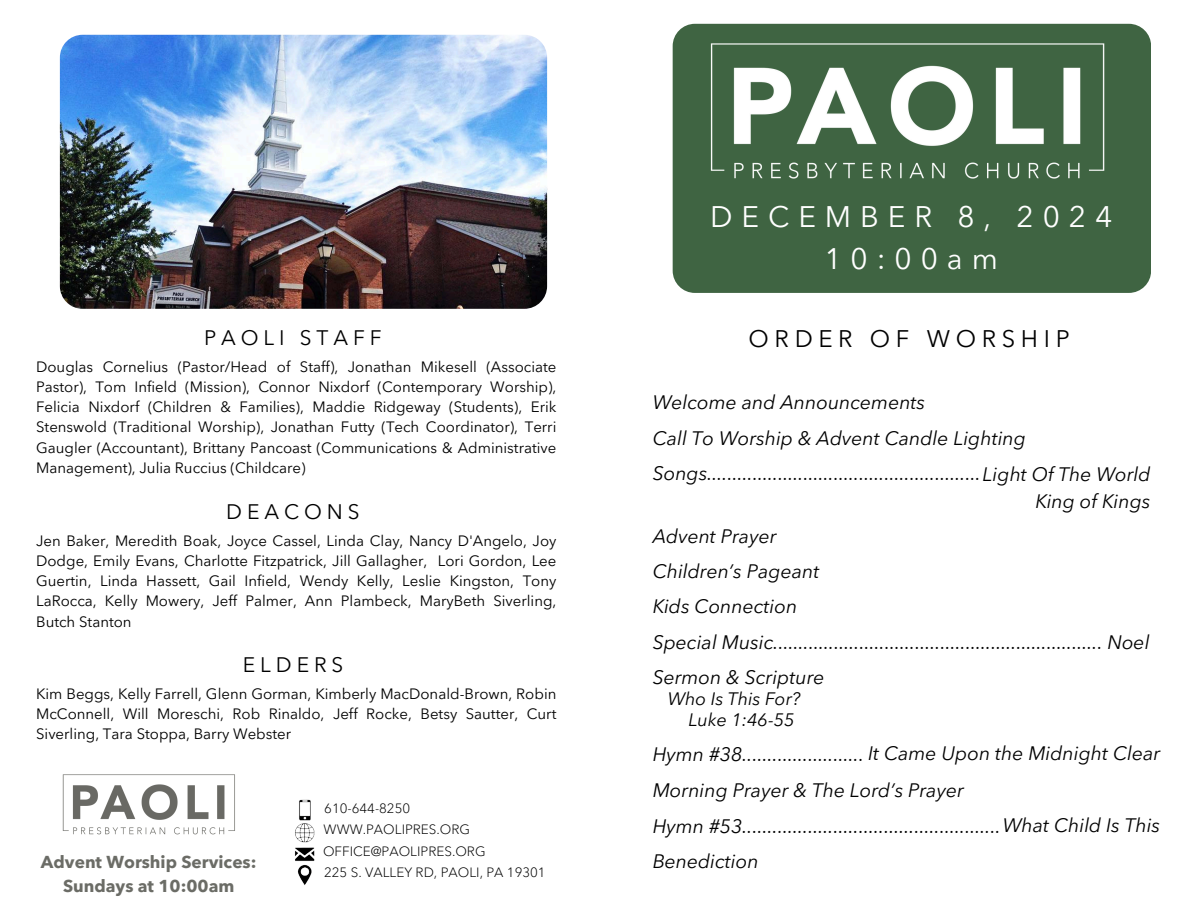
<style>
.page{position:relative;width:1188px;height:918px;background:#fff}
.page>*{position:absolute;margin:0;border:0;box-sizing:border-box;transform-origin:0 0}
.t1{font:29.7px/42.3px "Avenir Next LT Pro";letter-spacing:.3em;color:#fff;text-align:center}
.t2{font:24px "Avenir Next LT Pro";letter-spacing:.235em;color:#000}
.t3{font:21px "Avenir Next LT Pro";letter-spacing:.235em;color:#000}
.t4{font:italic 19.5px "Avenir Next LT Pro";color:#000}
.t5{font:italic 18px "Avenir Next LT Pro";color:#000}
.t6{font:700 17.25px/24px "Avenir Next LT Pro";color:#6b6c66;text-align:center}
.t7{font:15px/20.2px "Avenir Next LT Pro";color:#000;text-align:justify}
.t8{font:300 13.5px "Avenir Next LT Pro";color:#000}
</style>
<div class="page">
<img style="left:62px;top:774px;width:173px;height:61px">
<img style="left:295px;top:799px;width:20px;height:86px">
<div style="left:673px;top:24px;width:478px;height:269px;background:#3f6442;border-radius:22px"></div>
<img style="left:706px;top:23px;width:412px;height:156px">
<img style="left:60px;top:35px;width:487px;height:274px;border-radius:23px">
<p class="t3" style="left:204px;top:325px;width:179px">PAOLI STAFF</p>
<p class="t7" style="left:36px;top:356px;width:522px">Douglas Cornelius (Pastor/Head of Staff), Jonathan Mikesell (Associate Pastor), Tom Infield (Mission), Connor Nixdorf (Contemporary Worship), Felicia Nixdorf (Children &amp; Families), Maddie Ridgeway (Students), Erik Stenswold (Traditional Worship), Jonathan Futty (Tech Coordinator), Terri Gaugler (Accountant), Brittany Pancoast (Communications &amp; Administrative Management), Julia Ruccius (Childcare)</p>
<p class="t3" style="left:226px;top:499px;width:135px">DEACONS</p>
<p class="t7" style="left:36px;top:530px;width:522px">Jen Baker, Meredith Boak, Joyce Cassel, Linda Clay, Nancy D'Angelo, Joy Dodge, Emily Evans, Charlotte Fitzpatrick, Jill Gallagher, Lori Gordon, Lee Guertin, Linda Hassett, Gail Infield, Wendy Kelly, Leslie Kingston, Tony LaRocca, Kelly Mowery, Jeff Palmer, Ann Plambeck, MaryBeth Siverling, Butch Stanton</p>
<p class="t3" style="left:243px;top:652px;width:102px">ELDERS</p>
<p class="t7" style="left:36px;top:683px;width:522px">Kim Beggs, Kelly Farrell, Glenn Gorman, Kimberly MacDonald-Brown, Robin McConnell, Will Moreschi, Rob Rinaldo, Jeff Rocke, Betsy Sautter, Curt Siverling, Tara Stoppa, Barry Webster</p>
<h5 class="t6" style="left:41px;top:850px;width:217px">Advent Worship Services:<br>Sundays at 10:00am</h5>
<h3 class="t8" style="left:324px;top:800px;width:87px">610-644-8250</h3>
<p class="t8" style="left:323px;top:843px;width:164px">OFFICE@PAOLIPRES.ORG</p>
<p class="t8" style="left:324px;top:821px;width:148px">WWW.PAOLIPRES.ORG</p>
<p class="t8" style="left:324px;top:864px;width:223px">225 S. VALLEY RD, PAOLI, PA 19301</p>
<p class="t1" style="left:710px;top:195px;width:404px">DECEMBER 8, 2024<br>10:00am</p>
<h3 class="t2" style="left:749px;top:324px;width:322px">ORDER OF WORSHIP</h3>
<h1 class="t4" style="left:653px;top:391px;width:274px">Welcome and Announcements</h1>
<h4 class="t4" style="left:653px;top:426px;width:375px">Call To Worship &amp; Advent Candle Lighting</h4>
<h2 class="t4" style="left:653px;top:461px;width:499px">Songs......................................................Light Of The World</h2>
<h4 class="t4" style="left:1035px;top:489px;width:117px">King of Kings</h4>
<h4 class="t4" style="left:653px;top:524px;width:125px">Advent Prayer</h4>
<h4 class="t4" style="left:653px;top:559px;width:168px">Children’s Pageant</h4>
<h6 class="t4" style="left:653px;top:595px;width:146px">Kids Connection</h6>
<h4 class="t4" style="left:653px;top:630px;width:498px">Special Music................................................................. Noel</h4>
<h4 class="t4" style="left:653px;top:665px;width:173px">Sermon &amp; Scripture</h4>
<h4 class="t5" style="left:688px;top:709px;width:108px">Luke 1:46-55</h4>
<h4 class="t5" style="left:668px;top:688px;width:134px">Who Is This For?</h4>
<h6 class="t4" style="left:653px;top:743px;width:509px">Hymn #38........................ It Came Upon the Midnight Clear</h6>
<h4 class="t4" style="left:653px;top:778px;width:313px">Morning Prayer &amp; The Lord’s Prayer</h4>
<h4 class="t4" style="left:653px;top:814px;width:509px">Hymn #53...................................................What Child Is This</h4>
<p class="t4" style="left:653px;top:849px;width:107px">Benediction</p>
</div>
